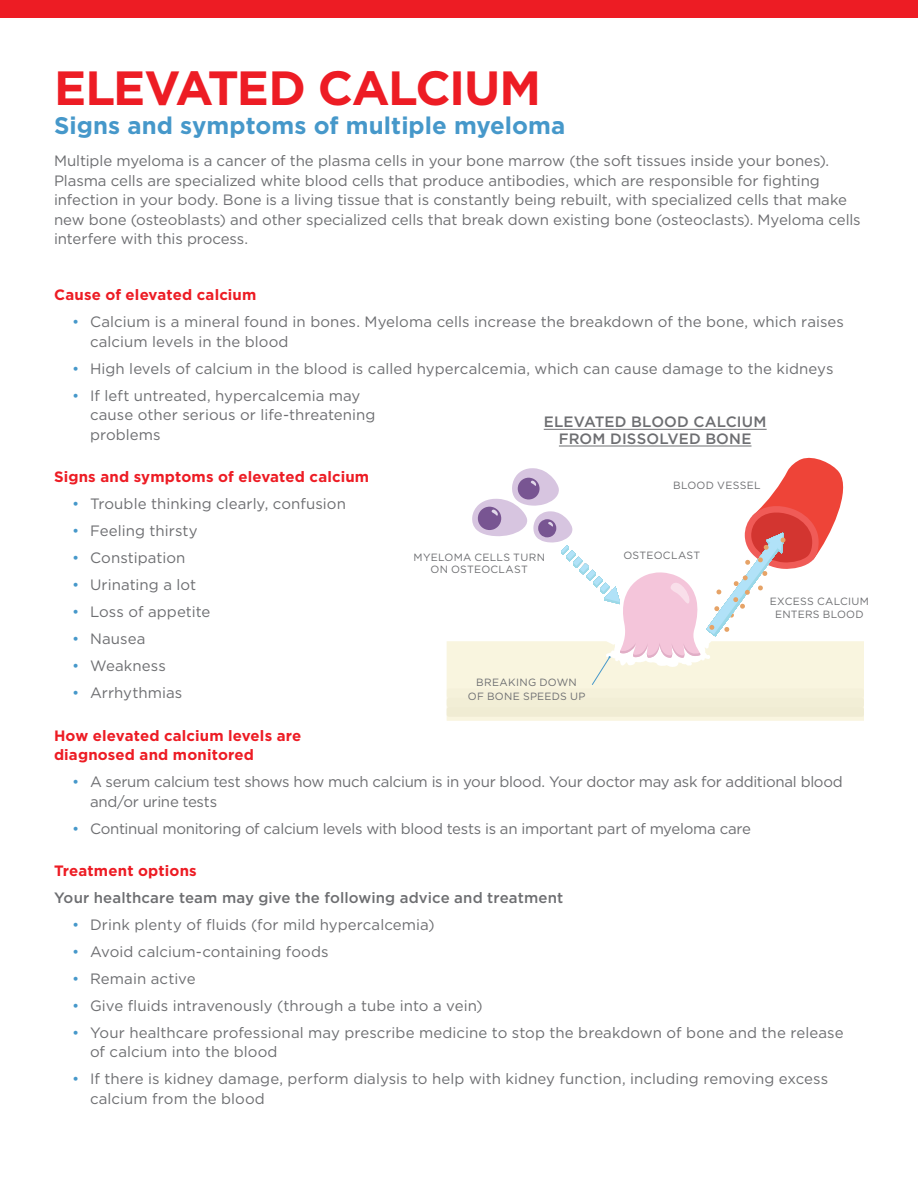
<style>
.page{position:relative;width:918px;height:1188px;background:#fff}
.page>*{position:absolute;margin:0;border:0;box-sizing:border-box;transform-origin:0 0}
.t1{font:700 48px "Gotham HTF";letter-spacing:-.035em;color:#ed1c24}
.t2{font:700 24px "Gotham HTF";color:#4698ca}
.t3{font:15px/19.5px "Gotham HTF";color:#6d6e71}
.t4{font:15px/19.5px "Gotham HTF";letter-spacing:-.02em;color:#6d6e71}
.t5{font:700 15px/19.5px "Gotham HTF";letter-spacing:.01em;color:#ed1c24}
.t6{font:500 15px/16.6px "Gotham HTF";letter-spacing:.01em;color:#6d6e71;text-align:center}
.t7{font:10.5px/12.6px "Gotham HTF";letter-spacing:.025em;color:#6d6e71;text-align:center}
.s1{color:#4698ca}
</style>
<div class="page">
<div style="left:0;top:0;width:918px;height:18px;background:#ed1c24"></div>
<hr style="left:544px;top:429px;width:223px;height:1px;background:#6d6e71">
<hr style="left:559px;top:446px;width:193px;height:1px;background:#6d6e71">
<svg style="left:447px;top:457px;width:417px;height:264px"></svg>
<h1 class="t1" style="left:54px;top:61px;width:489px">ELEVATED CALCIUM</h1>
<h2 class="t2" style="left:54px;top:111px;width:513px">Signs and symptoms of multiple myeloma</h2>
<p class="t3" style="left:54px;top:151px;width:808px">Multiple myeloma is a cancer of the plasma cells in your bone marrow (the soft tissues inside your bones).<br>Plasma cells are specialized white blood cells that produce antibodies, which are responsible for fighting infection in your body. Bone is a living tissue that is constantly being rebuilt, with specialized cells that make new bone (osteoblasts) and other specialized cells that break down existing bone (osteoclasts). Myeloma cells interfere with this process.</p>
<p class="t5" style="left:54px;top:285px;width:204px">Cause of elevated calcium</p>
<p class="t3" style="left:90px;top:312px;width:756px;text-indent:-18px"><span class="s1">•</span> Calcium is a mineral found in bones. Myeloma cells increase the breakdown of the bone, which raises calcium levels in the blood</p>
<p class="t3" style="left:72px;top:358px;width:763px"><span class="s1">•</span> High levels of calcium in the blood is called hypercalcemia, which can cause damage to the kidneys</p>
<p class="t3" style="left:90px;top:385px;width:287px;text-indent:-18px"><span class="s1">•</span> If left untreated, hypercalcemia may cause other serious or life-threatening problems</p>
<p class="t6" style="left:544px;top:413px;width:224px">ELEVATED BLOOD CALCIUM<br>FROM DISSOLVED BONE</p>
<p class="t7" style="left:673px;top:479px;width:89px">BLOOD VESSEL</p>
<p class="t5" style="left:54px;top:467px;width:317px">Signs and symptoms of elevated calcium</p>
<p class="t3" style="left:72px;top:494px;width:275px"><span class="s1">•</span> Trouble thinking clearly, confusion</p>
<p class="t3" style="left:72px;top:521px;width:127px"><span class="s1">•</span> Feeling thirsty</p>
<p class="t3" style="left:72px;top:548px;width:115px"><span class="s1">•</span> Constipation</p>
<p class="t3" style="left:72px;top:575px;width:126px"><span class="s1">•</span> Urinating a lot</p>
<p class="t3" style="left:72px;top:602px;width:140px"><span class="s1">•</span> Loss of appetite</p>
<p class="t3" style="left:72px;top:629px;width:75px"><span class="s1">•</span> Nausea</p>
<p class="t3" style="left:72px;top:656px;width:95px"><span class="s1">•</span> Weakness</p>
<p class="t3" style="left:72px;top:683px;width:112px"><span class="s1">•</span> Arrhythmias</p>
<p class="t5" style="left:54px;top:725px;width:249px">How elevated calcium levels are diagnosed and monitored</p>
<p class="t4" style="left:90px;top:772px;width:754px;text-indent:-18px"><span class="s1">•</span> A serum calcium test shows how much calcium is in your blood. Your doctor may ask for additional blood and/or urine tests</p>
<p class="t4" style="left:72px;top:818px;width:681px"><span class="s1">•</span> Continual monitoring of calcium levels with blood tests is an important part of myeloma care</p>
<p class="t5" style="left:54px;top:861px;width:144px">Treatment options</p>
<p class="t6" style="left:54px;top:889px;width:511px">Your healthcare team may give the following advice and treatment</p>
<p class="t3" style="left:72px;top:915px;width:364px"><span class="s1">•</span> Drink plenty of fluids (for mild hypercalcemia)</p>
<p class="t3" style="left:72px;top:942px;width:258px"><span class="s1">•</span> Avoid calcium-containing foods</p>
<p class="t3" style="left:72px;top:969px;width:125px"><span class="s1">•</span> Remain active</p>
<p class="t3" style="left:72px;top:996px;width:412px"><span class="s1">•</span> Give fluids intravenously (through a tube into a vein)</p>
<p class="t3" style="left:90px;top:1023px;width:755px;text-indent:-18px"><span class="s1">•</span> Your healthcare professional may prescribe medicine to stop the breakdown of bone and the release of calcium into the blood</p>
<p class="t3" style="left:90px;top:1069px;width:740px;text-indent:-18px"><span class="s1">•</span> If there is kidney damage, perform dialysis to help with kidney function, including removing excess calcium from the blood</p>
<p class="t7" style="left:624px;top:549px;width:78px">OSTEOCLAST</p>
<p class="t7" style="left:414px;top:550px;width:133px">MYELOMA CELLS TURN<br>ON OSTEOCLAST</p>
<p class="t7" style="left:770px;top:595px;width:101px">EXCESS CALCIUM<br>ENTERS BLOOD</p>
<p class="t7" style="left:468px;top:676px;width:119px;line-height:13.6px">BREAKING DOWN<br>OF BONE SPEEDS UP</p>
</div>
